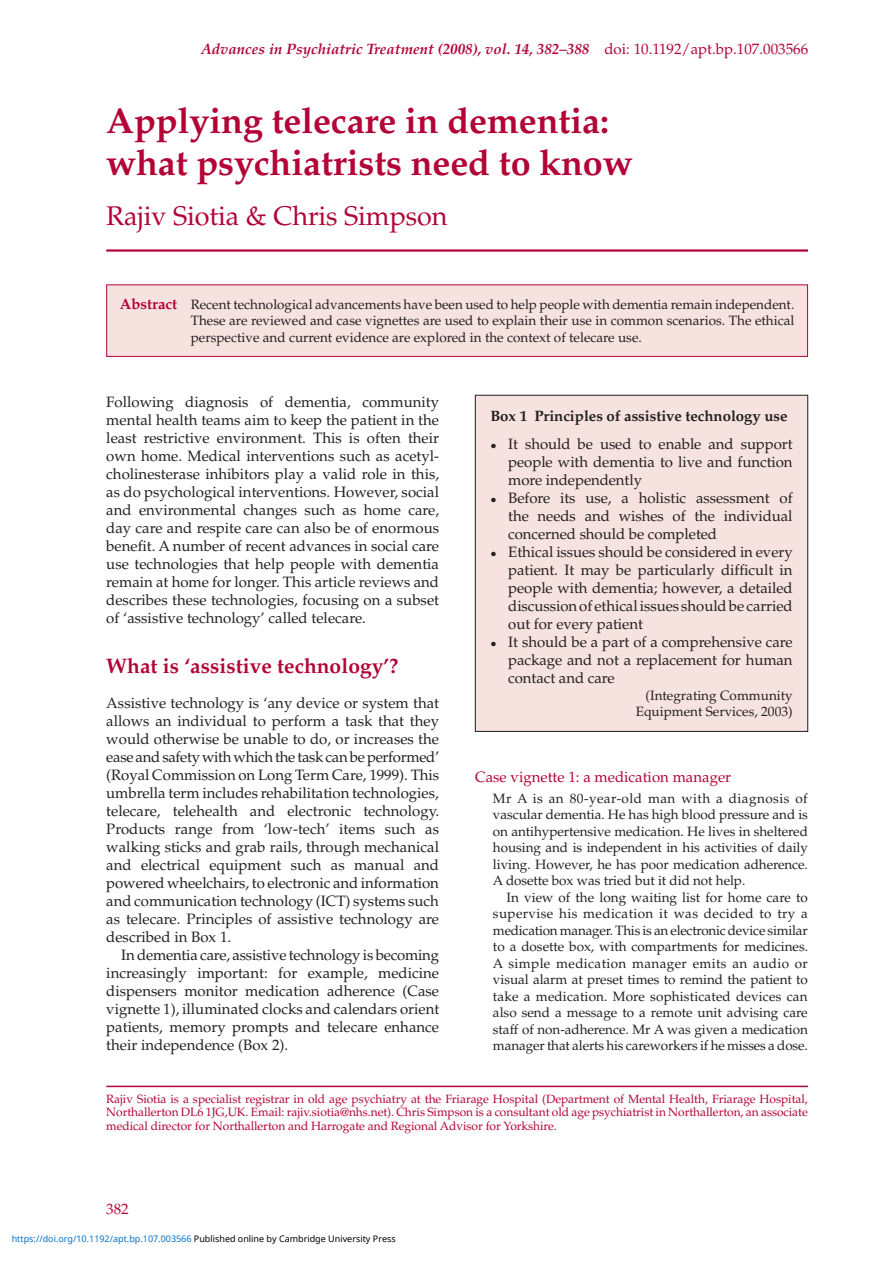
<style>
.page{position:relative;width:893px;height:1263px;background:#fff}
.page>*{position:absolute;margin:0;border:0;box-sizing:border-box;transform-origin:0 0}
.t1{font:700 36px/42px "Palatino";letter-spacing:-.005em;color:#b30437}
.Authors{font:27px "Palatino";letter-spacing:-.005em;color:#b30437}
.subhead_1{font:700 21px "Palatino";color:#b30437}
._1st_para{font:15px/18px "Palatino";color:#231f20;text-align:justify}
.Box_bullet_list{font:15px/18px "Palatino";letter-spacing:-.005em;color:#231f20;text-align:justify}
.Body_text{font:15px/18px "Palatino";color:#231f20;text-align:justify}
.running_head_opening{font:italic 700 15px "Palatino";color:#b30437}
.Box_title{font:700 15px "Palatino";letter-spacing:-.005em;color:#231f20}
.subhead_3{font:15px "Palatino";color:#b30437}
.Case_example{font:13.5px/16.5px "Palatino";letter-spacing:-.005em;color:#231f20;text-align:justify}
.Abstract{font:13.5px/16.5px "Palatino";color:#231f20;text-align:justify}
.Box_footnote{font:13.5px/16.5px "Palatino";color:#231f20;text-align:right}
.Affiliation{font:12px/13.5px "Palatino";letter-spacing:-.005em;color:#b30437;text-align:justify}
.t2{font:9px "Noto Sans";color:#0172cf}
.s1{font-weight:400;font-style:normal}
.s2{font-weight:700;font-size:15px;color:#b30437}
.s3{font-family:"Newspaper Pi BT";font-size:9px}
.s4{color:#000}
</style>
<div class="page">
<hr style="left:106px;top:249px;width:702px;height:3px;background:#b30437">
<div style="left:107px;top:285px;width:700px;height:71px;background:#f6e2df"></div>
<div style="left:106px;top:284px;width:702px;height:73px;border:1px solid #b30437"></div>
<div style="left:475px;top:395px;width:333px;height:336px;background:#f6e2df"></div>
<div style="left:475px;top:395px;width:333px;height:337px;border:1px solid #231f20"></div>
<hr style="left:106px;top:1086px;width:702px;height:1px;background:#b30437">
<p class="running_head_opening" style="left:201px;top:40px;width:609px">Advances in Psychiatric Treatment (2008), vol. 14, 382–388 <span class="s1">doi: 10.1192/apt.bp.107.003566</span></p>
<p class="t1" style="left:106px;top:100px;width:528px">Applying telecare in dementia: what psychiatrists need to know</p>
<p class="Authors" style="left:106px;top:200px;width:343px">Rajiv Siotia &amp; Chris Simpson</p>
<p class="Abstract" style="left:191px;top:296px;width:605px;text-indent:-71px"><span class="s2">Abstract</span> Recent technological advancements have been used to help people with dementia remain independent.<br>These are reviewed and case vignettes are used to explain their use in common scenarios. The ethical perspective and current evidence are explored in the context of telecare use.</p>
<p class="_1st_para" style="left:106px;top:393px;width:334px">Following diagnosis of dementia, community mental health teams aim to keep the patient in the least restrictive environment. This is often their own home. Medical interventions such as acetyl&shy;cholinesterase inhibitors play a valid role in this, as do psychological interventions. However, social and environmental changes such as home care, day care and respite care can also be of enormous benefit. A number of recent advances in social care use technologies that help people with dementia remain at home for longer. This article reviews and describes these technologies, focusing on a subset of ‘assistive technology’ called telecare.</p>
<p class="subhead_1" style="left:106px;top:654px;width:294px">What is ‘assistive technology’?</p>
<p class="_1st_para" style="left:106px;top:694px;width:334px">Assistive technology is ‘any device or system that allows an individual to perform a task that they would otherwise be unable to do, or increases the ease and safety with which the task can be performed’ (Royal Commission on Long Term Care, 1999). This umbrella term includes rehabilitation technologies, telecare, telehealth and electronic technology.<br>Products range from ‘low-tech’ items such as walking sticks and grab rails, through mechanical and electrical equipment such as manual and powered wheelchairs, to electronic and information and communication technology (ICT) systems such as telecare. Principles of assistive technology are described in Box 1.</p>
<p class="Body_text" style="left:106px;top:946px;width:335px;text-indent:15px">In dementia care, assistive technology is becoming increasingly important: for example, medicine dispensers monitor medication adherence (Case vignette 1), illuminated clocks and calendars orient patients, memory prompts and telecare enhance their independence (Box 2).</p>
<p class="Box_title" style="left:490px;top:407px;width:299px">Box 1 Principles of assistive technology use</p>
<p class="Box_bullet_list" style="left:508px;top:435px;width:286px;text-indent:-18px"><span class="s3">•</span> It should be used to enable and support people with dementia to live and function more independently</p>
<p class="Box_bullet_list" style="left:508px;top:489px;width:286px;text-indent:-18px"><span class="s3">•</span> Before its use, a holistic assessment of the needs and wishes of the individual concerned should be completed</p>
<p class="Box_bullet_list" style="left:508px;top:543px;width:286px;text-indent:-18px"><span class="s3">•</span> Ethical issues should be considered in every patient. It may be particularly difficult in people with dementia; however, a detailed discussion of ethical issues should be carried out for every patient</p>
<p class="Box_bullet_list" style="left:508px;top:633px;width:286px;text-indent:-18px"><span class="s3">•</span> It should be a part of a comprehensive care package and not a replacement for human contact and care</p>
<p class="Box_footnote" style="left:636px;top:687px;width:158px">(Integrating Community<br>Equipment Services, 2003)</p>
<p class="subhead_3" style="left:475px;top:768px;width:257px">Case vignette 1: a medication manager</p>
<p class="Case_example" style="left:493px;top:790px;width:316px">Mr A is an 80-year-old man with a diagnosis of vascular dementia. He has high blood pressure and is on antihypertensive medication. He lives in sheltered housing and is independent in his activities of daily living. However, he has poor medication adherence.<br>A dosette box was tried but it did not help.</p>
<p class="Case_example" style="left:493px;top:889px;width:317px;text-indent:14px">In view of the long waiting list for home care to supervise his medication it was decided to try a medication manager. This is an electronic device similar to a dosette box, with compartments for medicines.<br>A simple medication manager emits an audio or visual alarm at preset times to remind the patient to take a medication. More sophisticated devices can also send a message to a remote unit advising care staff of non-adherence. Mr A was given a medication manager that alerts his careworkers if he misses a dose.</p>
<p class="Affiliation" style="left:106px;top:1092px;width:703px">Rajiv Siotia is a specialist registrar in old age psychiatry at the Friarage Hospital (Department of Mental Health, Friarage Hospital, Northallerton DL6 1JG,UK. Email: rajiv.siotia@nhs.net). Chris Simpson is a consultant old age psychiatrist in Northallerton, an associate medical director for Northallerton and Harrogate and Regional Advisor for Yorkshire.</p>
<p class="subhead_3" style="left:106px;top:1200px;width:24px">382</p>
<p class="t2" style="left:12px;top:1232px;width:386px">https://doi.org/10.1192/apt.bp.107.003566 <span class="s4">Published online by Cambridge University Press</span></p>
</div>
